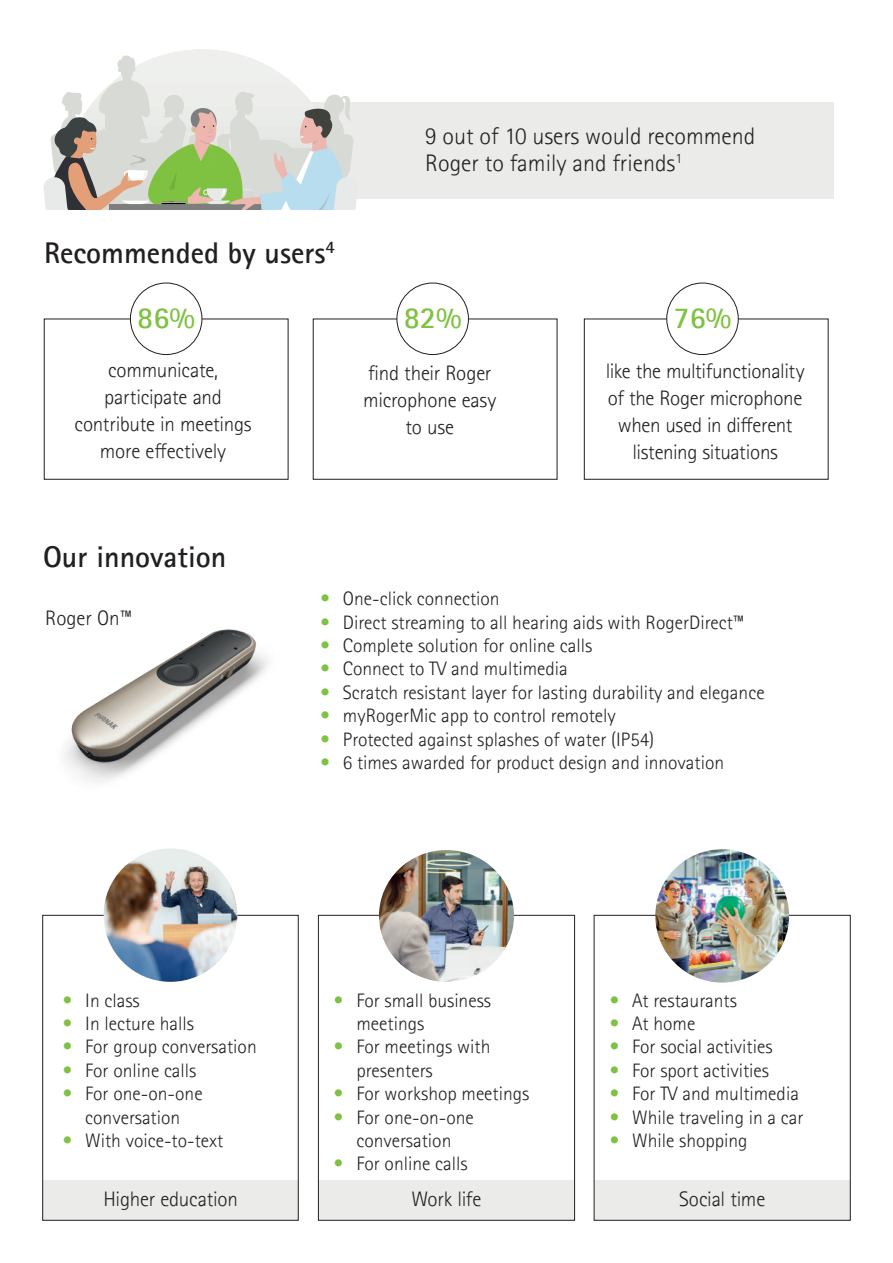
<style>
.page{position:relative;width:893px;height:1263px;background:#fff}
.page>*{position:absolute;margin:0;border:0;box-sizing:border-box;transform-origin:0 0}
.t1{font:700 30px "Rotis Sansfor Phonak";color:#231f20}
.t2{font:700 30px "Rotis Sansfor Phonak";color:#7fc241}
.t3{font:300 24px/27px "Rotis Sansfor Phonak";color:#231f20}
.t4{font:300 21px/27px "Rotis Sansfor Phonak";letter-spacing:-.015em;color:#231f20;text-align:center}
.t5{font:300 19.5px/23.4px "Rotis Sansfor Phonak";color:#231f20;text-align:center}
.s1{color:#7fc241}
</style>
<div class="page">
<div style="left:43px;top:1180px;width:256px;height:40px;background:#ebebea"></div>
<div style="left:318px;top:1180px;width:257px;height:40px;background:#ebebea"></div>
<div style="left:594px;top:1180px;width:256px;height:40px;background:#ebebea"></div>
<div style="left:130px;top:283px;width:72px;height:72px;border:1px solid #231f20;border-radius:50%"></div>
<div style="left:397px;top:283px;width:72px;height:72px;border:1px solid #231f20;border-radius:50%"></div>
<div style="left:667px;top:283px;width:71px;height:72px;border:1px solid #231f20;border-radius:50%"></div>
<img style="left:64px;top:629px;width:205px;height:153px">
<div style="left:318px;top:915px;width:257px;height:305px;border:1px solid #231f20"></div>
<div style="left:253px;top:102px;width:581px;height:96px;background:#ebebea"></div>
<svg style="left:43px;top:49px;width:315px;height:161px"></svg>
<img style="left:104px;top:848px;width:133px;height:134px;border-radius:67px">
<img style="left:655px;top:849px;width:134px;height:133px;border-radius:67px">
<img style="left:379px;top:850px;width:135px;height:132px">
<h1 class="t1" style="left:44px;top:242px;width:292px">Recommended by users<sup>4</sup></h1>
<p class="t3" style="left:425px;top:123px;width:332px">9 out of 10 users would recommend<br>Roger to family and friends<sup>1</sup></p>
<h1 class="t2" style="left:137px;top:307px;width:59px">86%</h1>
<h1 class="t2" style="left:404px;top:307px;width:59px">82%</h1>
<h1 class="t2" style="left:674px;top:307px;width:59px">76%</h1>
<p class="t4" style="left:363px;top:360px;width:135px">find their Roger microphone easy to use</p>
<p class="t4" style="left:606px;top:358px;width:200px">like the multifunctionality of the Roger microphone when used in different listening situations</p>
<p class="t4" style="left:74px;top:357px;width:179px">communicate, participate and contribute in meetings more effectively</p>
<h1 class="t1" style="left:43px;top:546px;width:185px">Our innovation</h1>
<p class="t4" style="left:45px;top:606px;width:89px">Roger On™</p>
<p class="t5" style="left:320px;top:587px;width:181px"><span class="s1">•</span> One-click connection</p>
<p class="t5" style="left:320px;top:611px;width:426px"><span class="s1">•</span> Direct streaming to all hearing aids with RogerDirect™</p>
<p class="t5" style="left:320px;top:634px;width:273px"><span class="s1">•</span> Complete solution for online calls</p>
<p class="t5" style="left:320px;top:657px;width:249px"><span class="s1">•</span> Connect to TV and multimedia</p>
<p class="t5" style="left:320px;top:681px;width:446px"><span class="s1">•</span> Scratch resistant layer for lasting durability and elegance</p>
<p class="t5" style="left:320px;top:704px;width:297px"><span class="s1">•</span> myRogerMic app to control remotely</p>
<p class="t5" style="left:320px;top:728px;width:335px"><span class="s1">•</span> Protected against splashes of water (IP54)</p>
<p class="t5" style="left:320px;top:751px;width:405px"><span class="s1">•</span> 6 times awarded for product design and innovation</p>
<p class="t5" style="left:63px;top:989px;width:79px"><span class="s1">•</span> In class</p>
<p class="t5" style="left:63px;top:1012px;width:133px"><span class="s1">•</span> In lecture halls</p>
<p class="t5" style="left:63px;top:1035px;width:195px"><span class="s1">•</span> For group conversation</p>
<p class="t5" style="left:63px;top:1059px;width:135px"><span class="s1">•</span> For online calls</p>
<p class="t5" style="left:63px;top:1084px;width:141px"><span class="s1">•</span> For one-on-one conversation</p>
<p class="t5" style="left:63px;top:1129px;width:162px"><span class="s1">•</span> With voice-to-text</p>
<p class="t5" style="left:356px;top:989px;width:136px;text-align:left;text-indent:-23px"><span class="s1">•</span> For small business meetings</p>
<p class="t5" style="left:356px;top:1035px;width:135px;text-align:left;text-indent:-23px"><span class="s1">•</span> For meetings with presenters</p>
<p class="t5" style="left:334px;top:1082px;width:197px"><span class="s1">•</span> For workshop meetings</p>
<p class="t5" style="left:334px;top:1107px;width:141px"><span class="s1">•</span> For one-on-one conversation</p>
<p class="t5" style="left:334px;top:1152px;width:135px"><span class="s1">•</span> For online calls</p>
<p class="t5" style="left:610px;top:989px;width:129px"><span class="s1">•</span> At restaurants</p>
<p class="t5" style="left:610px;top:1012px;width:87px"><span class="s1">•</span> At home</p>
<p class="t5" style="left:610px;top:1035px;width:164px"><span class="s1">•</span> For social activities</p>
<p class="t5" style="left:610px;top:1059px;width:161px"><span class="s1">•</span> For sport activities</p>
<p class="t5" style="left:610px;top:1082px;width:191px"><span class="s1">•</span> For TV and multimedia</p>
<p class="t5" style="left:610px;top:1106px;width:195px"><span class="s1">•</span> While traveling in a car</p>
<p class="t5" style="left:610px;top:1129px;width:140px"><span class="s1">•</span> While shopping</p>
<p class="t4" style="left:104px;top:1186px;width:136px">Higher education</p>
<p class="t4" style="left:411px;top:1186px;width:72px">Work life</p>
<p class="t4" style="left:679px;top:1186px;width:88px">Social time</p>
</div>
